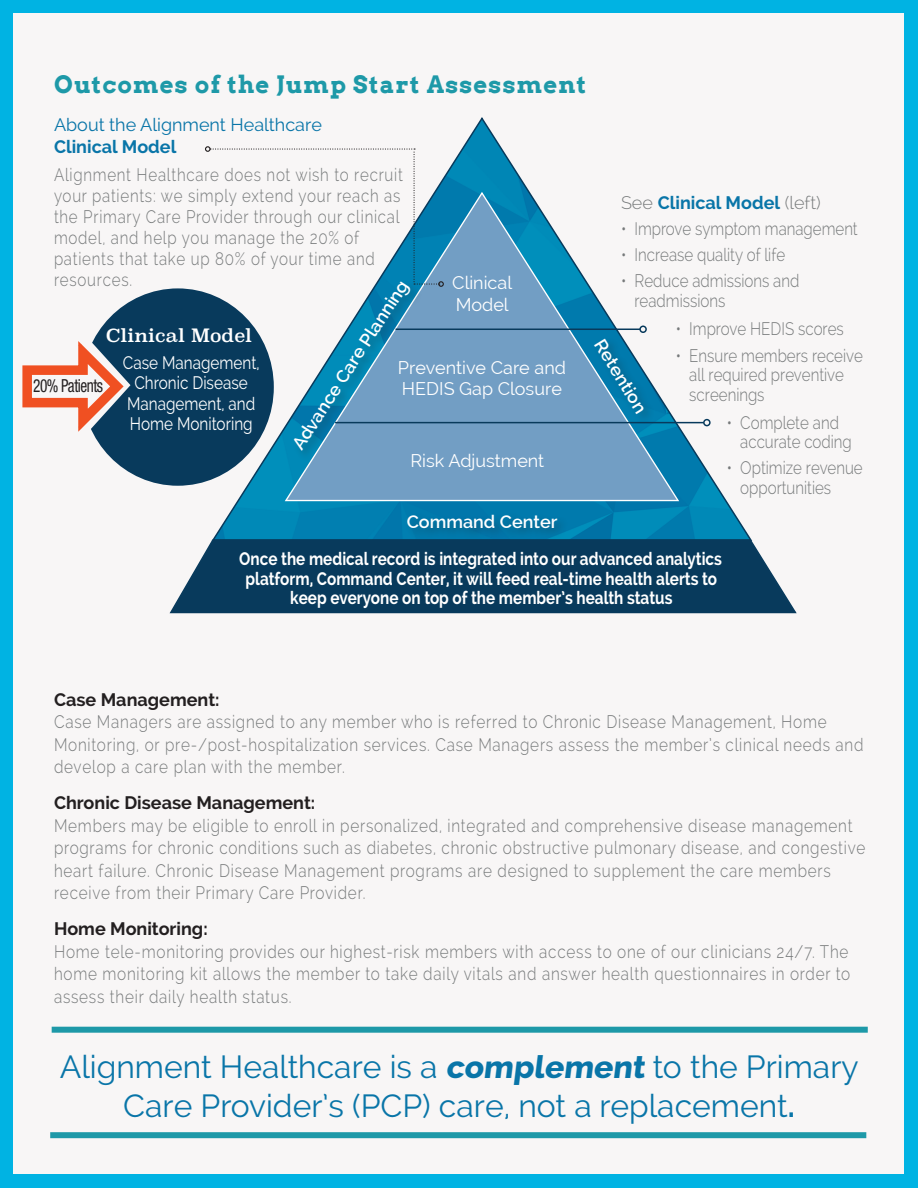
<style>
.page{position:relative;width:918px;height:1188px;background:#00b3e3}
.page>*{position:absolute;margin:0;border:0;box-sizing:border-box;transform-origin:0 0}
.t1{font:31.8px/38.2px "Raleway";color:#0975a8;text-align:center}
.t2{font:700 24px "Arvo";letter-spacing:.05em;color:#1e99a8}
.t3{font:300 18px/22.5px "Raleway";letter-spacing:.05em;color:#76797a;scale:.85 1}
.t4{font:300 18px/19.5px "Raleway";color:#76797a;scale:.84 1}
.t5{font:300 18px/21px "Raleway";letter-spacing:.05em;color:#76797a;scale:.84 1}
.t6{font:700 18px/19.5px "Raleway";color:#fff;text-align:center;scale:.85 1}
.t7{font:600 18px "Raleway";color:#fff}
.t8{font:18px/21.6px "Raleway";color:#fff}
.t9{font:18px/20.4px "Raleway";color:#fff;text-align:center;scale:.85 1}
.t10{font:18px/21.6px "Raleway";color:#0975a8}
.t11{font:700 18px "Raleway";color:#0975a8}
.t12{font:18px "Superclarendon";color:#fff}
.t13{font:condensed 18px "Helvetica Neue LT Std";letter-spacing:-.03em;color:#231f20;scale:.85 1}
.s1{font-weight:700}
.s2{font-weight:300;color:#76797a}
.s3{font-weight:700;color:#231f20}
.s4{font-weight:800}
</style>
<div class="page">
<div style="left:14px;top:14px;width:890px;height:1160px;background:#f8f6f6"></div>
<svg style="left:212px;top:117px;width:539px;height:421px"></svg>
<svg style="left:283px;top:191px;width:397px;height:311px"></svg>
<hr style="left:396px;top:329px;width:244px;height:1px;background:#083a5c">
<div style="left:639px;top:326px;width:8px;height:7px;border:2px solid #083a5c;border-radius:50%"></div>
<hr style="left:335px;top:422px;width:369px;height:1px;background:#083a5c">
<div style="left:703px;top:419px;width:8px;height:7px;border:2px solid #083a5c;border-radius:50%"></div>
<div style="left:292px;top:279px;width:131px;height:183px;background:#231f20;opacity:.33"></div>
<div style="left:592px;top:336px;width:64px;height:89px;background:#231f20;opacity:.33"></div>
<div style="left:405px;top:512px;width:164px;height:28px;background:#0174a5"></div>
<svg style="left:169px;top:538px;width:628px;height:76px;background:#1b4a69"></svg>
<svg style="left:205px;top:146px;width:239px;height:141px"></svg>
<div style="left:52px;top:1027px;width:816px;height:6px;background:#1e99a8"></div>
<div style="left:50px;top:1132px;width:816px;height:6px;background:#1e99a8"></div>
<div style="left:82px;top:288px;width:192px;height:198px;background:#083a5c;border-radius:50%"></div>
<svg style="left:22px;top:327px;width:108px;height:116px"></svg>
<p class="t2" style="left:54px;top:69px;width:534px">Outcomes of the Jump Start Assessment</p>
<p class="t10" style="left:54px;top:114px;width:269px">About the Alignment Healthcare<br><span class="s1">Clinical Model</span></p>
<p class="t5" style="left:54px;top:164px;width:417px">Alignment Healthcare does not wish to recruit your patients: we simply extend your reach as the Primary Care Provider through our clinical model, and help you manage the 20% of patients that take up 80% of your time and resources.</p>
<p class="t8" style="left:452px;top:272px;width:61px">Clinical<br>Model</p>
<p class="t7" style="left:288px;top:442px;width:199px;rotate:-57deg">Advance Care Planning</p>
<p class="t12" style="left:106px;top:323px;width:147px">Clinical Model</p>
<p class="t9" style="left:123px;top:352px;width:162px">Case Management,<br>Chronic Disease<br>Management, and<br>Home Monitoring</p>
<p class="t8" style="left:398px;top:356px;width:170px">Preventive Care and<br>HEDIS Gap Closure</p>
<p class="t13" style="left:33px;top:375px;width:84px">20% Patients</p>
<p class="t8" style="left:411px;top:450px;width:135px">Risk Adjustment</p>
<p class="t7" style="left:407px;top:511px;width:152px">Command Center</p>
<p class="t7" style="left:383px;top:515px;width:199px">Advance Care Planning</p>
<p class="t11" style="left:621px;top:192px;width:201px"><span class="s2">See</span> Clinical Model <span class="s2">(left)</span></p>
<p class="t4" style="left:621px;top:219px;width:283px">• Improve symptom management</p>
<p class="t4" style="left:621px;top:245px;width:197px">• Increase quality of life</p>
<p class="t4" style="left:634px;top:271px;width:198px;text-indent:-14px">• Reduce admissions and readmissions</p>
<p class="t4" style="left:676px;top:319px;width:202px">• Improve HEDIS scores</p>
<p class="t4" style="left:689px;top:345px;width:208px;text-indent:-14px">• Ensure members receive all required preventive screenings</p>
<p class="t4" style="left:740px;top:412px;width:134px;text-indent:-14px">• Complete and accurate coding</p>
<p class="t4" style="left:740px;top:458px;width:147px;text-indent:-14px">• Optimize revenue opportunities</p>
<p class="t7" style="left:607px;top:335px;width:84px;rotate:58deg">Retention</p>
<p class="t6" style="left:239px;top:549px;width:569px">Once the medical record is integrated into our advanced analytics platform, Command Center, it will feed real-time health alerts to keep everyone on top of the member’s health status</p>
<p class="t3" style="left:54px;top:688px;width:954px"><span class="s3">Case Management:<br></span>Case Managers are assigned to any member who is referred to Chronic Disease Management, Home Monitoring, or pre-/post-hospitalization services. Case Managers assess the member’s clinical needs and develop a care plan with the member.</p>
<p class="t3" style="left:54px;top:792px;width:956px"><span class="s3">Chronic Disease Management:<br></span>Members may be eligible to enroll in personalized, integrated and comprehensive disease management programs for chronic conditions such as diabetes, chronic obstructive pulmonary disease, and congestive heart failure. Chronic Disease Management programs are designed to supplement the care members receive from their Primary Care Provider.</p>
<p class="t3" style="left:54px;top:918px;width:938px"><span class="s3">Home Monitoring:<br></span>Home tele-monitoring provides our highest-risk members with access to one of our clinicians 24/7. The home monitoring kit allows the member to take daily vitals and answer health questionnaires in order to assess their daily health status.</p>
<p class="t1" style="left:60px;top:1048px;width:800px">Alignment Healthcare is a <span class="s4">complement</span> to the Primary<br>Care Provider’s (PCP) care, not a replacement<span class="s1">.</span></p>
</div>
